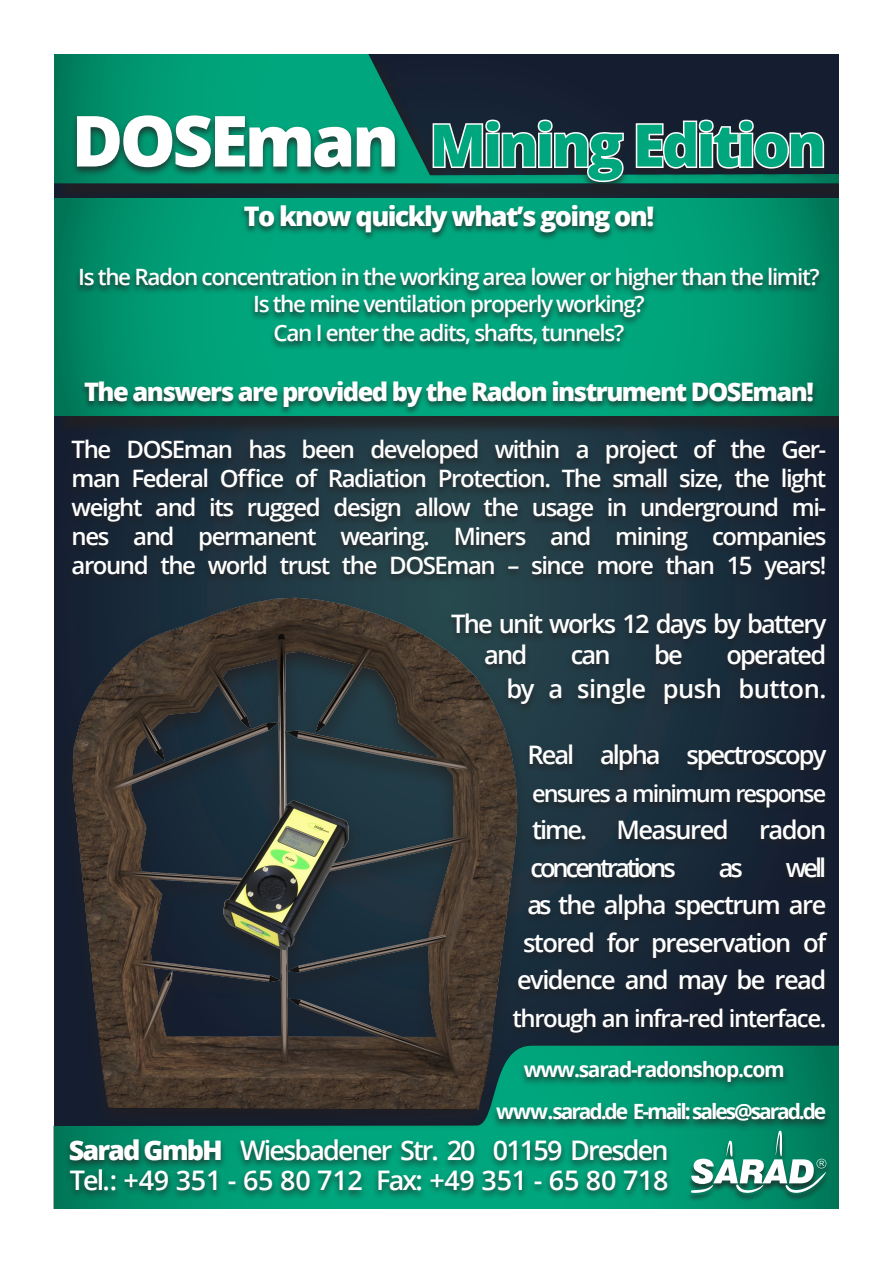
<style>
.page{position:relative;width:893px;height:1263px;background:#fff}
.page>*{position:absolute;margin:0;border:0;box-sizing:border-box;transform-origin:0 0}
.t1{font:800 70.5px "Open Sans";letter-spacing:-.05em;color:#fff}
.t2{font:800 58.5px "Open Sans";letter-spacing:-.05em;color:#00a77e}
.t3{font:600 27px "Open Sans";letter-spacing:-.07em;color:#fff}
.t4{font:600 27px "Open Sans";letter-spacing:-.01em;color:#fff}
.t5{font:800 27px "Open Sans";letter-spacing:-.06em;color:#fff}
.t6{font:600 25.5px/37.5px "Open Sans";letter-spacing:-.06em;color:#fff}
.t7{font:600 25.5px/37.5px "Open Sans";letter-spacing:-.08em;color:#fff}
.t8{font:800 25.5px "Open Sans";letter-spacing:-.06em;color:#fff}
.t9{font:600 25.5px/34.2px "Open Sans";letter-spacing:-.02em;color:#fff;text-align:right}
.t10{font:600 24px/28.8px "Open Sans";letter-spacing:-.06em;color:#fff;text-align:justify}
.t11{font:600 23.55px "Open Sans";letter-spacing:-.08em;color:#fff}
.t12{font:600 22.5px/27.9px "Open Sans";letter-spacing:-.06em;color:#fff;text-align:center}
.t13{font:700 21px "Open Sans";letter-spacing:-.1em;color:#fff}
.t14{font:700 21px "Open Sans";letter-spacing:-.06em;color:#fff}
.s1{font-weight:800}
</style>
<div class="page">
<div style="left:56px;top:56px;width:802px;height:146px;background:#1c212a"></div>
<svg style="left:54px;top:54px;width:785px;height:129px"></svg>
<svg style="left:54px;top:198px;width:785px;height:218px;background:#008966"></svg>
<div style="left:426px;top:118px;width:404px;height:75px;background:#231f20;opacity:.75"></div>
<svg style="left:431px;top:117px;width:194px;height:67px"></svg>
<svg style="left:634px;top:117px;width:192px;height:54px"></svg>
<div style="left:67px;top:204px;width:765px;height:838px;background:#231f20;opacity:.75"></div>
<div style="left:71px;top:113px;width:331px;height:65px;background:#231f20;opacity:.75"></div>
<svg style="left:54px;top:1046px;width:785px;height:163px;background:#00936e"></svg>
<div style="left:687px;top:1131px;width:144px;height:70px;background:#231f20;opacity:.75"></div>
<svg style="left:691px;top:1131px;width:135px;height:62px"></svg>
<div style="left:59px;top:592px;width:471px;height:539px;background:#231f20;opacity:.75"></div>
<img style="left:55px;top:586px;width:472px;height:530px">
<div style="left:63px;top:1137px;width:610px;height:64px;background:#231f20;opacity:.75"></div>
<div style="left:490px;top:1058px;width:342px;height:73px;background:#231f20;opacity:.75"></div>
<div style="left:839px;top:1px;width:52px;height:1261px;background:#fff"></div>
<p class="t1" style="left:72px;top:87px;width:329px">DOSEman</p>
<p class="t2" style="left:430px;top:101px;width:398px">Mining Edition</p>
<p class="t5" style="left:244px;top:196px;width:412px">To know quickly what’s going on!</p>
<p class="t12" style="left:78px;top:263px;width:743px">Is the Radon concentration in the working area lower or higher than the limit?<br>Is the mine ventilation properly working?<br>Can I enter the adits, shafts, tunnels?</p>
<p class="t8" style="left:84px;top:372px;width:731px">The answers are provided by the Radon instrument DOSEman!</p>
<p class="t10" style="left:72px;top:435px;width:756px">The DOSEman has been developed within a project of the Ger&shy;man Federal Office of Radiation Protection. The small size, the light weight and its rugged design allow the usage in underground mi&shy;nes and permanent wearing. Miners and mining companies around the world trust the DOSEman – since more than 15 years!</p>
<p class="t6" style="left:484px;top:608px;width:344px;line-height:30.6px;text-indent:-33px">The unit works 12 days by battery and</p>
<p class="t9" style="left:507px;top:637px;width:321px">operated<br>by a single push button.</p>
<p class="t6" style="left:571px;top:635px;width:42px">can</p>
<p class="t6" style="left:654px;top:635px;width:30px">be</p>
<p class="t7" style="left:528px;top:735px;width:300px">Real alpha spectroscopy</p>
<p class="t11" style="left:532px;top:777px;width:296px">ensures a minimum response</p>
<p class="t7" style="left:531px;top:810px;width:297px">time. Measured radon concentrations</p>
<p class="t6" style="left:517px;top:848px;width:311px;text-align:right">well<br>as the alpha spectrum are stored for preservation of evidence and may be read</p>
<p class="t10" style="left:513px;top:1003px;width:315px">through an infra-red interface.</p>
<p class="t6" style="left:719px;top:848px;width:26px">as</p>
<p class="t14" style="left:524px;top:1054px;width:262px">www.sarad-radonshop.com</p>
<p class="t13" style="left:496px;top:1096px;width:332px">www.sarad.de E-mail:sales@sarad.de</p>
<p class="t3" style="left:69px;top:1131px;width:601px"><span class="s1">Sarad GmbH</span> Wiesbadener Str. 20 01159 Dresden</p>
<p class="t4" style="left:70px;top:1161px;width:600px">Tel.: +49 351 - 65 80 712 Fax: +49 351 - 65 80 718</p>
</div>
